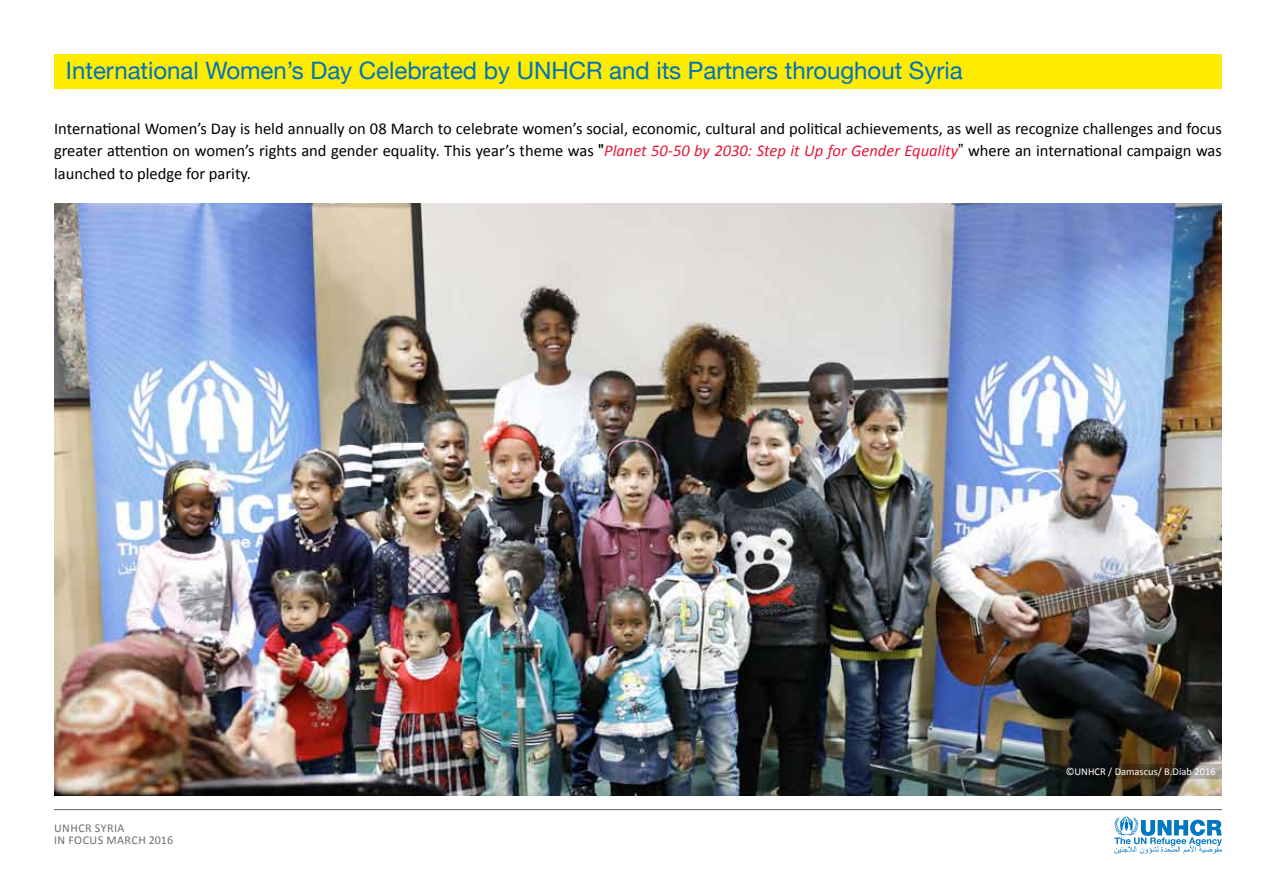
<style>
.page{position:relative;width:1276px;height:893px;background:#fff}
.page>*{position:absolute;margin:0;border:0;box-sizing:border-box;transform-origin:0 0}
.t1{font:24px "Helvetica Neue";color:#0072bc}
.t2{font:16.5px/22.5px "Calibri";color:#000;text-align:justify}
.t3{font:12px "Calibri";letter-spacing:.04em;color:#6d6e71}
.t4{font:10.5px "Calibri";color:#fff}
.s1{font-family:"Arial"}
.s2{font-style:italic;color:#e31837}
</style>
<div class="page">
<svg style="left:1114px;top:816px;width:108px;height:39px"></svg>
<hr style="left:54px;top:809px;width:1168px;height:1px;background:#6d6e71">
<div style="left:54px;top:54px;width:1168px;height:35px;background:#fdeb00"></div>
<img style="left:54px;top:203px;width:1168px;height:592px">
<svg style="left:1055px;top:764px;width:167px;height:14px;background:#3a342b"></svg>
<h1 class="t1" style="left:66px;top:53px;width:898px">International Women s’ Day Celebrated by UNHCR and its Partners throughout Syria</h1>
<p class="t2" style="left:54px;top:117px;width:1169px">International Women s’ Day is held annually on 08 March to celebrate women s’ social, economic, cultural and political achievements, as well as recognize challenges and focus greater attention on women s’ rights and gender equality. This year s’ theme was <span class="s1">"</span><span class="s2">Planet 50-50 by 2030: Step it Up for Gender Equality</span><span class="s1">”</span> where an international campaign was launched to pledge for parity.</p>
<p class="t3" style="left:54px;top:820px;width:72px">UNHCR Syria</p>
<p class="t3" style="left:68px;top:832px;width:22px">Focus</p>
<p class="t3" style="left:149px;top:832px;width:26px">2016</p>
<p class="t3" style="left:106px;top:832px;width:26px">March</p>
<p class="t3" style="left:54px;top:832px;width:6px">In</p>
<p class="t4" style="left:1065px;top:765px;width:151px">©UNHCR / Damascus .B/ Diab 2016</p>
</div>
